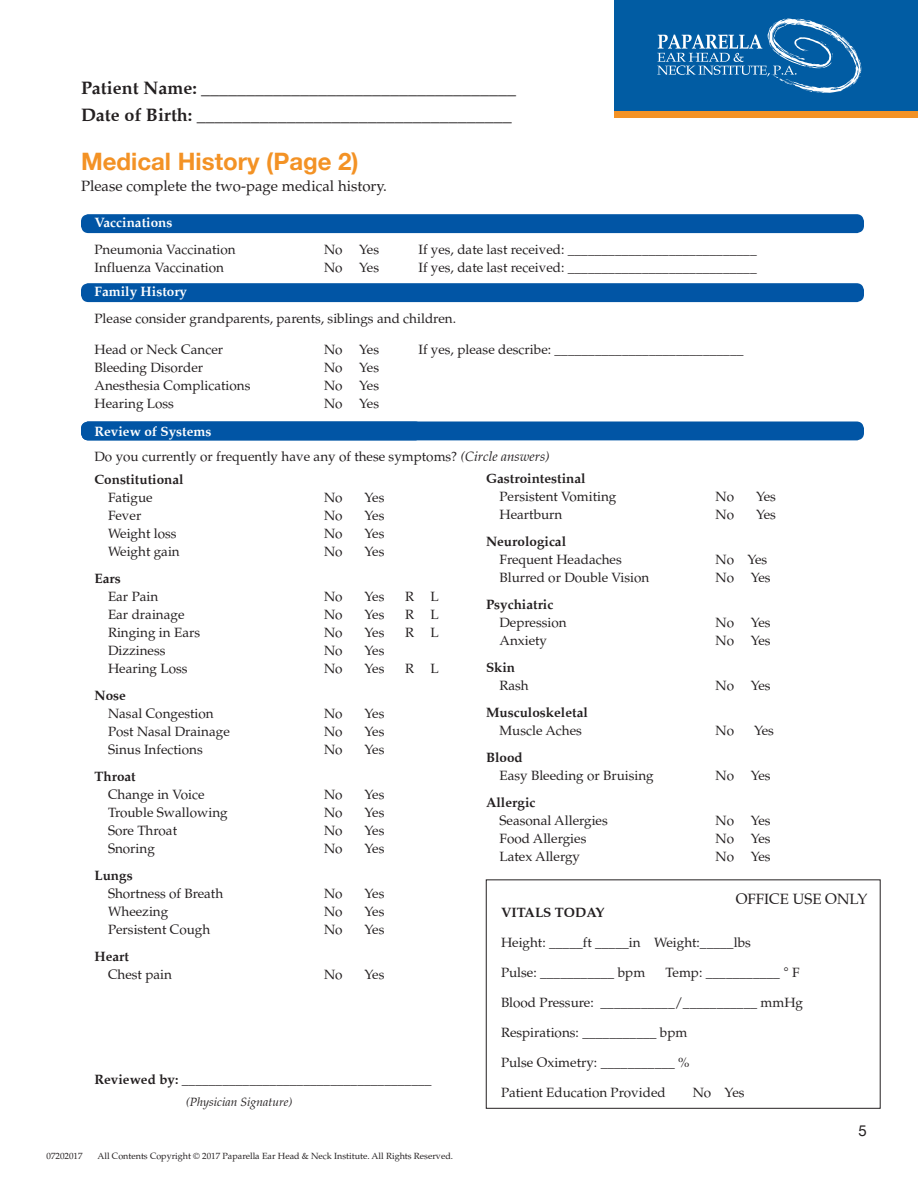
<style>
.page{position:relative;width:918px;height:1188px;background:#fff}
.page>*{position:absolute;margin:0;border:0;box-sizing:border-box;transform-origin:0 0}
.t1{font:700 24px "Helvetica Neue";color:#f39225}
.t2{font:700 18px/27px "Palatino";color:#231f20}
.t3{font:15px "Palatino";color:#231f20}
.t4{font:15px "Helvetica Neue";color:#231f20}
.t5{font:13.5px/25.2px "Palatino";color:#231f20}
.t6{font:700 13.5px "Palatino";color:#231f20}
.t7{font:700 13.5px "Palatino";color:#fff}
.t8{font:italic 12px "Palatino";color:#231f20}
.t9{font:9px "Palatino";color:#231f20}
.s1{font-weight:700;color:#fff}
.s2{font-style:italic}
.s3{font-weight:700}
</style>
<div class="page">
<div style="left:81px;top:422px;width:783px;height:18px;background:#0155a5;border-radius:8px"></div>
<div style="left:81px;top:283px;width:783px;height:19px;background:#0155a5;border-radius:8px"></div>
<div style="left:614px;top:0;width:304px;height:111px;background:#015ca3"></div>
<svg style="left:657px;top:18px;width:204px;height:75px"></svg>
<div style="left:614px;top:111px;width:304px;height:7px;background:#f39225"></div>
<div style="left:486px;top:879px;width:395px;height:230px;border:1px solid #231f20"></div>
<div style="left:81px;top:214px;width:783px;height:19px;background:#0155a5;border-radius:8px"></div>
<h2 class="t2" style="left:81px;top:75px;width:437px">Patient Name: ___________________________________<br>Date of Birth: ___________________________________</h2>
<h1 class="t1" style="left:81px;top:143px;width:279px">Medical History (Page 2)</h1>
<p class="t3" style="left:81px;top:177px;width:307px">Please complete the two-page medical history.</p>
<p class="t7" style="left:94px;top:214px;width:79px">Vaccinations</p>
<p class="t5" style="left:94px;top:237px;width:143px">Pneumonia Vaccination</p>
<p class="t5" style="left:324px;top:237px;width:57px">No Yes</p>
<p class="t5" style="left:418px;top:237px;width:340px">If yes, date last received: ____________________________</p>
<p class="t5" style="left:94px;top:255px;width:131px">Influenza Vaccination</p>
<p class="t5" style="left:324px;top:255px;width:57px">No Yes</p>
<p class="t5" style="left:418px;top:255px;width:340px">If yes, date last received: ____________________________</p>
<p class="t7" style="left:94px;top:283px;width:94px">Family History</p>
<p class="t5" style="left:94px;top:306px;width:363px">Please consider grandparents, parents, siblings and children.</p>
<p class="t5" style="left:94px;top:337px;width:130px">Head or Neck Cancer</p>
<p class="t5" style="left:324px;top:337px;width:57px">No Yes</p>
<p class="t5" style="left:418px;top:337px;width:327px">If yes, please describe: ____________________________</p>
<p class="t5" style="left:94px;top:355px;width:110px">Bleeding Disorder</p>
<p class="t5" style="left:324px;top:355px;width:57px">No Yes</p>
<p class="t5" style="left:94px;top:373px;width:157px">Anesthesia Complications</p>
<p class="t5" style="left:324px;top:373px;width:57px">No Yes</p>
<p class="t5" style="left:94px;top:391px;width:81px">Hearing Loss</p>
<p class="t5" style="left:324px;top:391px;width:57px">No Yes</p>
<p class="t5" style="left:94px;top:419px;width:457px"><span class="s1">Review of Systems<br></span>Do you currently or frequently have any of these symptoms? <span class="s2">(Circle answers)</span></p>
<p class="t6" style="left:486px;top:471px;width:101px">Gastrointestinal</p>
<p class="t5" style="left:500px;top:485px;width:118px">Persistent Vomiting</p>
<p class="t5" style="left:716px;top:485px;width:20px">No</p>
<p class="t5" style="left:756px;top:485px;width:21px">Yes</p>
<p class="t5" style="left:500px;top:503px;width:64px">Heartburn</p>
<p class="t5" style="left:716px;top:503px;width:20px">No</p>
<p class="t5" style="left:756px;top:503px;width:21px">Yes</p>
<p class="t6" style="left:486px;top:534px;width:82px">Neurological</p>
<p class="t5" style="left:500px;top:548px;width:124px">Frequent Headaches</p>
<p class="t5" style="left:716px;top:548px;width:53px">No Yes</p>
<p class="t5" style="left:500px;top:566px;width:151px">Blurred or Double Vision</p>
<p class="t5" style="left:716px;top:566px;width:57px">No Yes</p>
<p class="t6" style="left:486px;top:597px;width:69px">Psychiatric</p>
<p class="t5" style="left:500px;top:611px;width:69px">Depression</p>
<p class="t5" style="left:716px;top:611px;width:57px">No Yes</p>
<p class="t5" style="left:500px;top:629px;width:49px">Anxiety</p>
<p class="t5" style="left:716px;top:629px;width:57px">No Yes</p>
<p class="t6" style="left:486px;top:660px;width:31px">Skin</p>
<p class="t5" style="left:500px;top:674px;width:31px">Rash</p>
<p class="t5" style="left:716px;top:674px;width:57px">No Yes</p>
<p class="t6" style="left:486px;top:705px;width:103px">Musculoskeletal</p>
<p class="t5" style="left:500px;top:719px;width:84px">Muscle Aches</p>
<p class="t5" style="left:716px;top:719px;width:20px">No</p>
<p class="t5" style="left:754px;top:719px;width:21px">Yes</p>
<p class="t6" style="left:486px;top:750px;width:38px">Blood</p>
<p class="t5" style="left:500px;top:764px;width:156px">Easy Bleeding or Bruising</p>
<p class="t5" style="left:716px;top:764px;width:57px">No Yes</p>
<p class="t6" style="left:486px;top:795px;width:51px">Allergic</p>
<p class="t5" style="left:500px;top:809px;width:110px">Seasonal Allergies</p>
<p class="t5" style="left:716px;top:809px;width:57px">No Yes</p>
<p class="t5" style="left:500px;top:827px;width:88px">Food Allergies</p>
<p class="t5" style="left:716px;top:827px;width:57px">No Yes</p>
<p class="t5" style="left:500px;top:845px;width:82px">Latex Allergy</p>
<p class="t5" style="left:716px;top:845px;width:57px">No Yes</p>
<p class="t6" style="left:94px;top:471px;width:91px">Constitutional</p>
<p class="t5" style="left:108px;top:485px;width:46px">Fatigue</p>
<p class="t5" style="left:324px;top:485px;width:20px">No</p>
<p class="t5" style="left:364px;top:485px;width:21px">Yes</p>
<p class="t5" style="left:108px;top:503px;width:35px">Fever</p>
<p class="t5" style="left:324px;top:503px;width:20px">No</p>
<p class="t5" style="left:364px;top:503px;width:21px">Yes</p>
<p class="t5" style="left:108px;top:521px;width:70px">Weight loss</p>
<p class="t5" style="left:324px;top:521px;width:20px">No</p>
<p class="t5" style="left:364px;top:521px;width:21px">Yes</p>
<p class="t5" style="left:108px;top:539px;width:73px">Weight gain</p>
<p class="t5" style="left:324px;top:539px;width:20px">No</p>
<p class="t5" style="left:364px;top:539px;width:21px">Yes</p>
<p class="t6" style="left:94px;top:570px;width:28px">Ears</p>
<p class="t5" style="left:108px;top:584px;width:52px">Ear Pain</p>
<p class="t5" style="left:324px;top:584px;width:20px">No</p>
<p class="t5" style="left:364px;top:584px;width:21px">Yes</p>
<p class="t5" style="left:405px;top:584px;width:35px">R L</p>
<p class="t5" style="left:108px;top:602px;width:78px">Ear drainage</p>
<p class="t5" style="left:324px;top:602px;width:20px">No</p>
<p class="t5" style="left:364px;top:602px;width:21px">Yes</p>
<p class="t5" style="left:405px;top:602px;width:35px">R L</p>
<p class="t5" style="left:108px;top:620px;width:94px">Ringing in Ears</p>
<p class="t5" style="left:324px;top:620px;width:20px">No</p>
<p class="t5" style="left:364px;top:620px;width:21px">Yes</p>
<p class="t5" style="left:405px;top:620px;width:35px">R L</p>
<p class="t5" style="left:108px;top:638px;width:59px">Dizziness</p>
<p class="t5" style="left:324px;top:638px;width:20px">No</p>
<p class="t5" style="left:364px;top:638px;width:21px">Yes</p>
<p class="t5" style="left:108px;top:656px;width:81px">Hearing Loss</p>
<p class="t5" style="left:324px;top:656px;width:20px">No</p>
<p class="t5" style="left:364px;top:656px;width:21px">Yes</p>
<p class="t5" style="left:405px;top:656px;width:35px">R L</p>
<p class="t6" style="left:94px;top:687px;width:33px">Nose</p>
<p class="t5" style="left:108px;top:701px;width:107px">Nasal Congestion</p>
<p class="t5" style="left:324px;top:701px;width:20px">No</p>
<p class="t5" style="left:364px;top:701px;width:21px">Yes</p>
<p class="t5" style="left:108px;top:719px;width:123px">Post Nasal Drainage</p>
<p class="t5" style="left:324px;top:719px;width:20px">No</p>
<p class="t5" style="left:364px;top:719px;width:21px">Yes</p>
<p class="t5" style="left:108px;top:737px;width:96px">Sinus Infections</p>
<p class="t5" style="left:324px;top:737px;width:20px">No</p>
<p class="t5" style="left:364px;top:737px;width:21px">Yes</p>
<p class="t6" style="left:94px;top:768px;width:43px">Throat</p>
<p class="t5" style="left:108px;top:782px;width:98px">Change in Voice</p>
<p class="t5" style="left:324px;top:782px;width:20px">No</p>
<p class="t5" style="left:364px;top:782px;width:21px">Yes</p>
<p class="t5" style="left:108px;top:800px;width:121px">Trouble Swallowing</p>
<p class="t5" style="left:324px;top:800px;width:20px">No</p>
<p class="t5" style="left:364px;top:800px;width:21px">Yes</p>
<p class="t5" style="left:108px;top:818px;width:71px">Sore Throat</p>
<p class="t5" style="left:324px;top:818px;width:20px">No</p>
<p class="t5" style="left:364px;top:818px;width:21px">Yes</p>
<p class="t5" style="left:108px;top:836px;width:48px">Snoring</p>
<p class="t5" style="left:324px;top:836px;width:20px">No</p>
<p class="t5" style="left:364px;top:836px;width:21px">Yes</p>
<p class="t6" style="left:94px;top:867px;width:40px">Lungs</p>
<p class="t5" style="left:108px;top:881px;width:117px">Shortness of Breath</p>
<p class="t5" style="left:324px;top:881px;width:20px">No</p>
<p class="t5" style="left:364px;top:881px;width:21px">Yes</p>
<p class="t5" style="left:108px;top:899px;width:62px">Wheezing</p>
<p class="t5" style="left:324px;top:899px;width:20px">No</p>
<p class="t5" style="left:364px;top:899px;width:21px">Yes</p>
<p class="t5" style="left:108px;top:917px;width:104px">Persistent Cough</p>
<p class="t5" style="left:324px;top:917px;width:20px">No</p>
<p class="t5" style="left:364px;top:917px;width:21px">Yes</p>
<p class="t6" style="left:94px;top:948px;width:36px">Heart</p>
<p class="t5" style="left:108px;top:962px;width:66px">Chest pain</p>
<p class="t5" style="left:324px;top:962px;width:20px">No</p>
<p class="t5" style="left:364px;top:962px;width:21px">Yes</p>
<p class="t3" style="left:736px;top:890px;width:133px">OFFICE USE ONLY</p>
<p class="t6" style="left:501px;top:904px;width:105px">VITALS TODAY</p>
<p class="t5" style="left:501px;top:930px;width:251px">Height: _____ft _____in Weight:_____lbs</p>
<p class="t5" style="left:501px;top:960px;width:146px">Pulse: ___________ bpm</p>
<p class="t5" style="left:666px;top:960px;width:136px">Temp: ___________ F</p>
<p class="t5" style="left:501px;top:990px;width:304px">Blood Pressure: ___________/___________ mmHg</p>
<p class="t5" style="left:501px;top:1020px;width:188px">Respirations: ___________ bpm</p>
<p class="t5" style="left:501px;top:1050px;width:190px">Pulse Oximetry: ___________ %</p>
<p class="t5" style="left:501px;top:1080px;width:166px">Patient Education Provided</p>
<p class="t5" style="left:693px;top:1080px;width:53px">No Yes</p>
<p class="t5" style="left:94px;top:1067px;width:339px"><span class="s3">Reviewed by:</span> _____________________________________</p>
<p class="t8" style="left:186px;top:1095px;width:108px">(Physician Signature)</p>
<p class="t9" style="left:47px;top:1151px;width:37px">07202017</p>
<p class="t9" style="left:97px;top:1151px;width:357px">All Contents Copyright © 2017 Paparella Ear Head &amp; Neck Institute. All Rights Reserved.</p>
<p class="t4" style="left:859px;top:1120px;width:10px">5</p>
</div>
